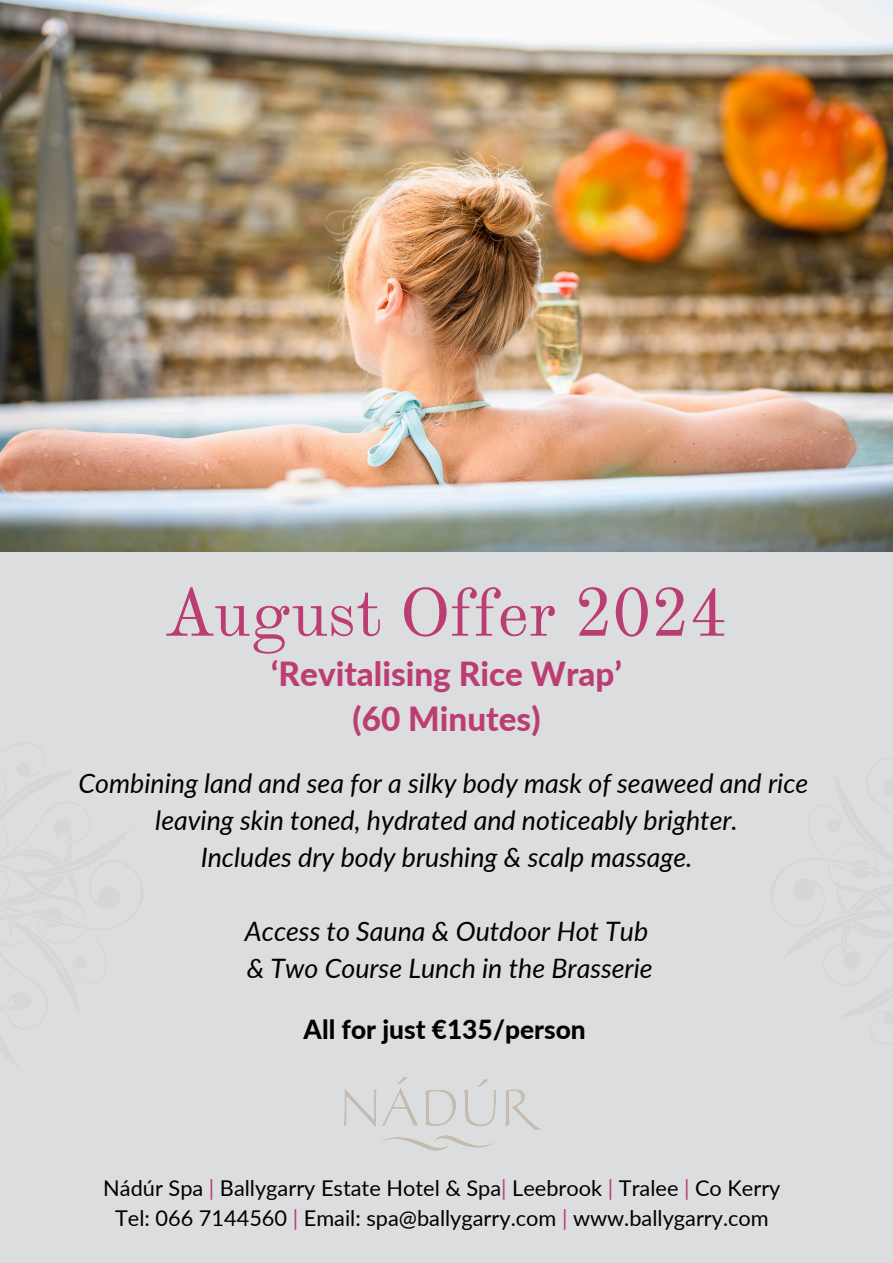
<style>
.page{position:relative;width:893px;height:1263px;background:#dcddde}
.page>*{position:absolute;margin:0;border:0;box-sizing:border-box;transform-origin:0 0}
.t1{font:66.75px "Theano Modern";color:#bc3d74}
.t2{font:800 33.22px "Lato";color:#bc3d74}
.t3{font:italic 26.78px/37.1px "Lato";color:#000;text-align:center}
.t4{font:800 26.25px "Lato";color:#000}
.t5{font:21.75px "Lato";color:#000}
.s1{color:#bc3d74}
</style>
<div class="page">
<img style="left:344px;top:1077px;width:196px;height:74px">
<img style="left:0;top:0;width:893px;height:552px">
<p class="t1" style="left:165px;top:572px;width:564px">August Offer 2024</p>
<p class="t2" style="left:271px;top:654px;width:352px">‘Revitalising Rice Wrap’</p>
<p class="t2" style="left:353px;top:698px;width:189px">(60 Minutes)</p>
<h4 class="t3" style="left:79px;top:764px;width:731px">Combining land and sea for a silky body mask of seaweed and rice leaving skin toned, hydrated and noticeably brighter.<br>Includes dry body brushing &amp; scalp massage.</h4>
<h3 class="t3" style="left:245px;top:912px;width:409px;text-align:left">Access to Sauna &amp; Outdoor Hot Tub &amp; Two Course Lunch in the Brasserie</h3>
<p class="t4" style="left:303px;top:1013px;width:284px">All for just €135/person</p>
<h2 class="t5" style="left:103px;top:1174px;width:678px">Nádúr Spa <span class="s1">|</span> Ballygarry Estate Hotel &amp; Spa<span class="s1">|</span> Leebrook <span class="s1">|</span> Tralee <span class="s1">|</span> Co Kerry</h2>
<h4 class="t5" style="left:115px;top:1204px;width:655px">Tel: 066 7144560 <span class="s1">|</span> Email: spa@ballygarry.com <span class="s1">|</span> www.ballygarry.com</h4>
</div>
